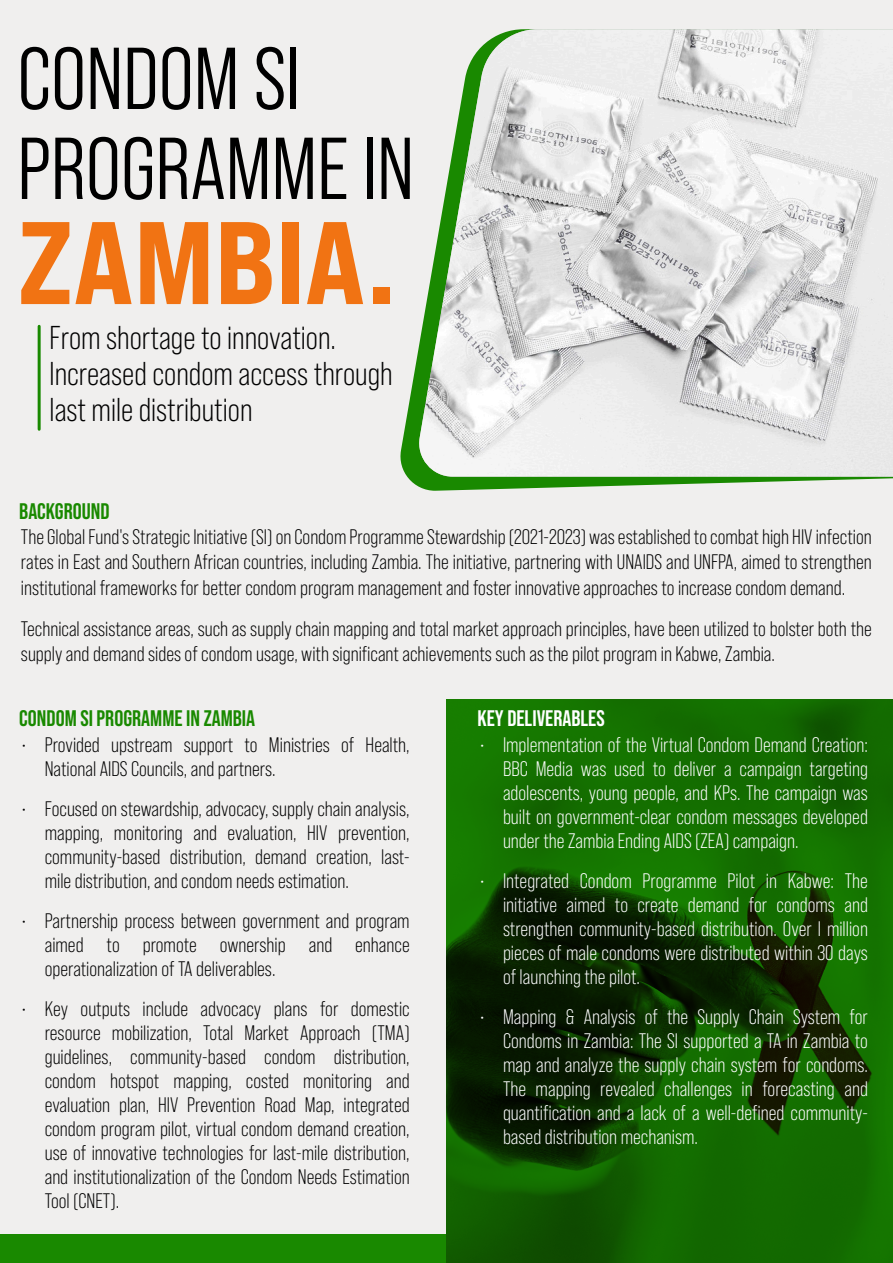
<style>
.page{position:relative;width:893px;height:1263px;background:#fff}
.page>*{position:absolute;margin:0;border:0;box-sizing:border-box;transform-origin:0 0}
.t1{font:800 expanded 117.15px "Bebas Neue Pro";color:#f17313}
.t2{font:87.6px "Bebas Neue Pro Middle";color:#000}
.t3{font:33px "Bebas Neue Pro";color:#010101}
.t4{font:700 22.5px "Bebas Neue Pro";color:#198900}
.t5{font:700 22.5px "Bebas Neue Pro";color:#fff}
.t6{font:21px "Bebas Neue Pro";color:#000}
.t7{font:21px "Bebas Neue Pro";color:#fff}
</style>
<div class="page">
<div style="left:0;top:1px;width:893px;height:1262px;background:#f0efee"></div>
<div style="left:0;top:1234px;width:893px;height:29px;background:#198900"></div>
<img style="left:446px;top:699px;width:447px;height:564px">
<svg style="left:400px;top:363px;width:493px;height:128px;fill:#198900"></svg>
<img style="left:418px;top:29px;width:475px;height:448px">
<hr style="left:38px;top:326px;width:3px;height:103px;background:#198900">
<p class="t2" style="left:17px;top:48px;width:285px">CONDOM SI</p>
<p class="t2" style="left:17px;top:138px;width:398px">PROGRAMME IN</p>
<p class="t1" style="left:18px;top:222px;width:380px">ZAMBIA.</p>
<p class="t3" style="left:50px;top:326px;width:288px">From shortage to innovation.</p>
<p class="t3" style="left:50px;top:362px;width:345px">Increased condom access through</p>
<p class="t3" style="left:50px;top:398px;width:204px">last mile distribution</p>
<p class="t4" style="left:19px;top:503px;width:92px">BACKGROUND</p>
<p class="t6" style="left:21px;top:529px;width:852px">The Global Fund's Strategic Initiative (SI) on Condom Programme Stewardship (2021-2023) was established to combat high HIV infection</p>
<p class="t6" style="left:21px;top:554px;width:852px">rates in East and Southern African countries, including Zambia. The initiative, partnering with UNAIDS and UNFPA, aimed to strengthen</p>
<p class="t6" style="left:21px;top:580px;width:826px">institutional frameworks for better condom program management and foster innovative approaches to increase condom demand.</p>
<p class="t6" style="left:21px;top:621px;width:852px">Technical assistance areas, such as supply chain mapping and total market approach principles, have been utilized to bolster both the</p>
<p class="t6" style="left:21px;top:647px;width:756px">supply and demand sides of condom usage, with significant achievements such as the pilot program in Kabwe, Zambia.</p>
<p class="t4" style="left:19px;top:711px;width:237px">CONDOM SI PROGRAMME IN ZAMBIA</p>
<p class="t5" style="left:478px;top:711px;width:129px">KEY DELIVERABLES</p>
<p class="t6" style="left:21px;top:737px;width:390px">• Provided upstream support to Ministries of Health,</p>
<p class="t6" style="left:45px;top:761px;width:232px">National AIDS Councils, and partners.</p>
<p class="t6" style="left:21px;top:801px;width:390px">• Focused on stewardship, advocacy, supply chain analysis,</p>
<p class="t6" style="left:45px;top:825px;width:366px">mapping, monitoring and evaluation, HIV prevention,</p>
<p class="t6" style="left:45px;top:849px;width:366px">community-based distribution, demand creation, last-</p>
<p class="t6" style="left:45px;top:873px;width:306px">mile distribution, and condom needs estimation.</p>
<p class="t6" style="left:21px;top:913px;width:390px">• Partnership process between government and program</p>
<p class="t6" style="left:45px;top:937px;width:366px">aimed to promote ownership and enhance</p>
<p class="t6" style="left:45px;top:961px;width:232px">operationalization of TA deliverables.</p>
<p class="t6" style="left:21px;top:1001px;width:390px">• Key outputs include advocacy plans for domestic</p>
<p class="t6" style="left:45px;top:1025px;width:366px">resource mobilization, Total Market Approach (TMA)</p>
<p class="t6" style="left:45px;top:1049px;width:366px">guidelines, community-based condom distribution,</p>
<p class="t6" style="left:45px;top:1073px;width:366px">condom hotspot mapping, costed monitoring and</p>
<p class="t6" style="left:45px;top:1097px;width:366px">evaluation plan, HIV Prevention Road Map, integrated</p>
<p class="t6" style="left:45px;top:1121px;width:366px">condom program pilot, virtual condom demand creation,</p>
<p class="t6" style="left:45px;top:1145px;width:366px">use of innovative technologies for last-mile distribution,</p>
<p class="t6" style="left:45px;top:1169px;width:366px">and institutionalization of the Condom Needs Estimation</p>
<p class="t6" style="left:45px;top:1193px;width:76px">Tool (CNET).</p>
<p class="t7" style="left:479px;top:737px;width:390px">• Implementation of the Virtual Condom Demand Creation:</p>
<p class="t7" style="left:503px;top:761px;width:366px">BBC Media was used to deliver a campaign targeting</p>
<p class="t7" style="left:503px;top:785px;width:366px">adolescents, young people, and KPs. The campaign was</p>
<p class="t7" style="left:503px;top:809px;width:366px">built on government-clear condom messages developed</p>
<p class="t7" style="left:503px;top:833px;width:297px">under the Zambia Ending AIDS (ZEA) campaign.</p>
<p class="t7" style="left:479px;top:873px;width:390px">• Integrated Condom Programme Pilot in Kabwe: The</p>
<p class="t7" style="left:503px;top:897px;width:366px">initiative aimed to create demand for condoms and</p>
<p class="t7" style="left:503px;top:921px;width:366px">strengthen community-based distribution. Over I million</p>
<p class="t7" style="left:503px;top:945px;width:366px">pieces of male condoms were distributed within 30 days</p>
<p class="t7" style="left:503px;top:969px;width:139px">of launching the pilot.</p>
<p class="t7" style="left:479px;top:1009px;width:390px">• Mapping &amp; Analysis of the Supply Chain System for</p>
<p class="t7" style="left:503px;top:1033px;width:366px">Condoms in Zambia: The SI supported a TA in Zambia to</p>
<p class="t7" style="left:503px;top:1057px;width:366px">map and analyze the supply chain system for condoms.</p>
<p class="t7" style="left:503px;top:1081px;width:366px">The mapping revealed challenges in forecasting and</p>
<p class="t7" style="left:503px;top:1105px;width:366px">quantification and a lack of a well-defined community-</p>
<p class="t7" style="left:503px;top:1129px;width:197px">based distribution mechanism.</p>
</div>
